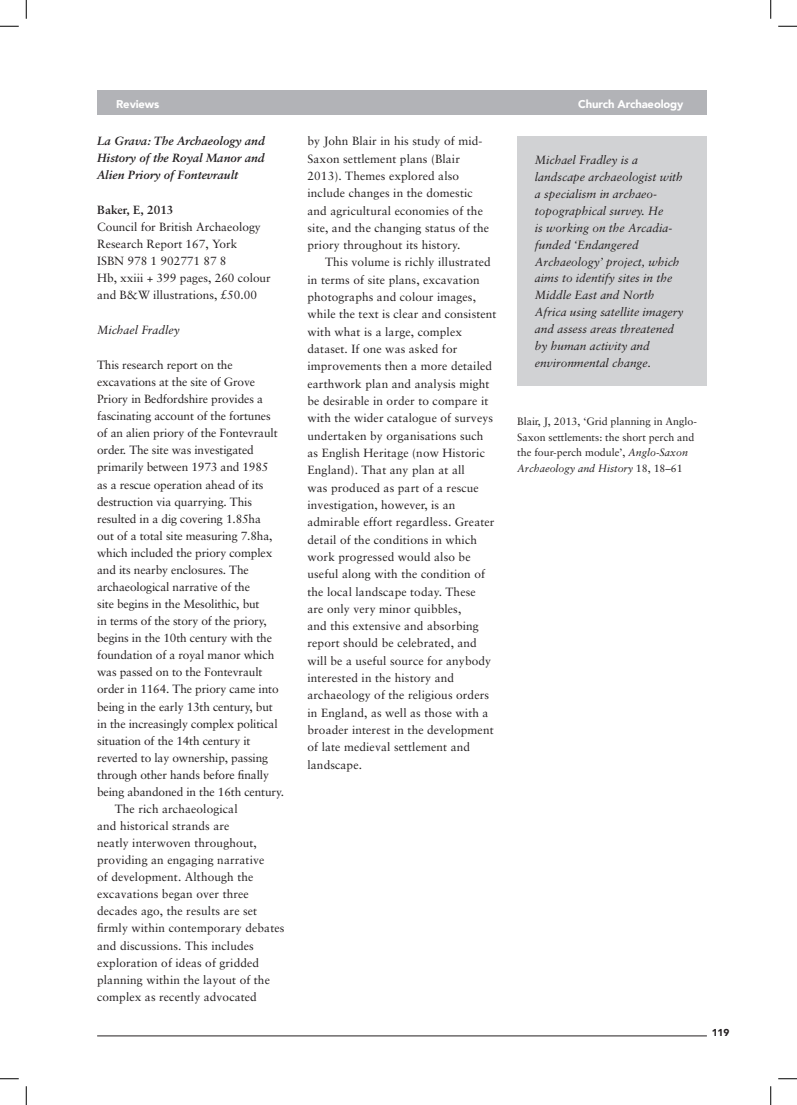
<style>
.page{position:relative;width:797px;height:1105px;background:#fff}
.page>*{position:absolute;margin:0;border:0;box-sizing:border-box;transform-origin:0 0}
.t1{font:11.88px/17.4px "Sabon";letter-spacing:.01em;color:#231f20}
.t2{font:11.88px "Sabon";letter-spacing:-.01em;color:#231f20}
.t3{font:italic 11.88px/16.9px "Sabon";color:#231f20}
.t4{font:italic 700 11.88px/17.1px "Sabon";color:#231f20;text-align:justify}
.t5{font:700 11.88px "Sabon";color:#231f20}
.t6{font:900 11.25px "Avenir";letter-spacing:-.01em;color:#fff}
.t7{font:10.62px/15.6px "Sabon";color:#231f20}
.t8{font:900 10px "Avenir";color:#231f20}
.s1{font-style:italic}
</style>
<div class="page">
<hr style="left:97px;top:1035px;width:610px;height:1px;background:#231f20">
<div style="left:97px;top:90px;width:610px;height:25px;background:#b2b3b7"></div>
<div style="left:518px;top:136px;width:189px;height:249px;background:#d1d2d4"></div>
<svg style="left:0;top:25px;width:19px;height:2px"></svg>
<svg style="left:778px;top:25px;width:19px;height:2px"></svg>
<svg style="left:0;top:1078px;width:19px;height:1px"></svg>
<svg style="left:778px;top:1078px;width:19px;height:1px"></svg>
<svg style="left:25px;top:0;width:2px;height:19px"></svg>
<svg style="left:25px;top:1086px;width:2px;height:19px"></svg>
<svg style="left:770px;top:0;width:1px;height:19px"></svg>
<svg style="left:770px;top:1086px;width:1px;height:19px"></svg>
<p class="t6" style="left:116px;top:97px;width:45px">Reviews</p>
<p class="t6" style="left:578px;top:97px;width:107px">Church Archaeology</p>
<p class="t4" style="left:97px;top:132px;width:169px">La Grava: The Archaeology and History of the Royal Manor and Alien Priory of Fontevrault</p>
<p class="t5" style="left:97px;top:203px;width:78px">Baker, E, 2013</p>
<p class="t1" style="left:97px;top:218px;width:175px">Council for British Archaeology<br>Research Report 167, York<br>ISBN 978 1 902771 87 8<br>Hb, xxiii + 399 pages, 260 colour and B&amp;W illustrations, £50.00</p>
<p class="t3" style="left:97px;top:322px;width:84px">Michael Fradley</p>
<p class="t2" style="left:97px;top:358px;width:137px">This research report on the</p>
<p class="t2" style="left:97px;top:375px;width:159px">excavations at the site of Grove</p>
<p class="t2" style="left:97px;top:392px;width:167px">Priory in Bedfordshire provides a</p>
<p class="t2" style="left:97px;top:409px;width:175px">fascinating account of the fortunes</p>
<p class="t2" style="left:97px;top:426px;width:182px">of an alien priory of the Fontevrault</p>
<p class="t2" style="left:97px;top:443px;width:158px">order. The site was investigated</p>
<p class="t2" style="left:97px;top:460px;width:173px">primarily between 1973 and 1985</p>
<p class="t2" style="left:97px;top:477px;width:168px">as a rescue operation ahead of its</p>
<p class="t2" style="left:97px;top:494px;width:156px">destruction via quarrying. This</p>
<p class="t2" style="left:97px;top:511px;width:165px">resulted in a dig covering 1.85ha</p>
<p class="t2" style="left:97px;top:529px;width:177px">out of a total site measuring 7.8ha,</p>
<p class="t2" style="left:97px;top:546px;width:177px">which included the priory complex</p>
<p class="t2" style="left:97px;top:563px;width:153px">and its nearby enclosures. The</p>
<p class="t2" style="left:97px;top:580px;width:154px">archaeological narrative of the</p>
<p class="t2" style="left:97px;top:597px;width:164px">site begins in the Mesolithic, but</p>
<p class="t2" style="left:97px;top:614px;width:171px">in terms of the story of the priory,</p>
<p class="t2" style="left:97px;top:631px;width:176px">begins in the 10th century with the</p>
<p class="t2" style="left:97px;top:648px;width:179px">foundation of a royal manor which</p>
<p class="t2" style="left:97px;top:665px;width:167px">was passed on to the Fontevrault</p>
<p class="t2" style="left:97px;top:682px;width:183px">order in 1164. The priory came into</p>
<p class="t2" style="left:97px;top:699px;width:177px">being in the early 13th century, but</p>
<p class="t2" style="left:97px;top:716px;width:182px">in the increasingly complex political</p>
<p class="t2" style="left:97px;top:733px;width:155px">situation of the 14th century it</p>
<p class="t2" style="left:97px;top:750px;width:172px">reverted to lay ownership, passing</p>
<p class="t2" style="left:97px;top:768px;width:173px">through other hands before finally</p>
<p class="t2" style="left:97px;top:785px;width:188px">being abandoned in the 16th century.</p>
<p class="t1" style="left:115px;top:800px;width:124px">The rich archaeological</p>
<p class="t1" style="left:97px;top:817px;width:134px">and historical strands are</p>
<p class="t1" style="left:97px;top:834px;width:161px">neatly interwoven throughout,</p>
<p class="t1" style="left:97px;top:851px;width:169px">providing an engaging narrative</p>
<p class="t1" style="left:97px;top:868px;width:158px">of development. Although the</p>
<p class="t1" style="left:97px;top:885px;width:153px">excavations began over three</p>
<p class="t1" style="left:97px;top:902px;width:162px">decades ago, the results are set</p>
<p class="t1" style="left:97px;top:919px;width:189px">firmly within contemporary debates</p>
<p class="t1" style="left:97px;top:937px;width:158px">and discussions. This includes</p>
<p class="t1" style="left:97px;top:954px;width:163px">exploration of ideas of gridded</p>
<p class="t1" style="left:97px;top:971px;width:174px">planning within the layout of the</p>
<p class="t1" style="left:97px;top:988px;width:161px">complex as recently advocated</p>
<p class="t1" style="left:307px;top:132px;width:183px">by John Blair in his study of mid-<br>Saxon settlement plans (Blair<br>2013). Themes explored also include changes in the domestic and agricultural economies of the site, and the changing status of the priory throughout its history.</p>
<p class="t1" style="left:307px;top:254px;width:190px;text-indent:18px">This volume is richly illustrated in terms of site plans, excavation photographs and colour images, while the text is clear and consistent with what is a large, complex dataset. If one was asked for improvements then a more detailed earthwork plan and analysis might be desirable in order to compare it with the wider catalogue of surveys undertaken by organisations such as English Heritage (now Historic<br>England). That any plan at all<br>was produced as part of a rescue investigation, however, is an admirable effort regardless. Greater detail of the conditions in which work progressed would also be useful along with the condition of the local landscape today. These<br>are only very minor quibbles,<br>and this extensive and absorbing report should be celebrated, and will be a useful source for anybody interested in the history and archaeology of the religious orders in England, as well as those with a broader interest in the development of late medieval settlement and landscape.</p>
<p class="t3" style="left:535px;top:152px;width:150px">Michael Fradley is a landscape archaeologist with a specialism in archaeo&shy;topographical survey. He<br>is working on the Arcadia&shy;funded ‘Endangered<br>Archaeology’ project, which aims to identify sites in the<br>Middle East and North<br>Africa using satellite imagery and assess areas threatened by human activity and environmental change.</p>
<p class="t7" style="left:517px;top:413px;width:181px">Blair, J, 2013, ‘Grid planning in Anglo-Saxon settlements: the short perch and the four-perch module’, <span class="s1">Anglo-Saxon Archaeology and History</span> 18, 18–61</p>
<p class="t8" style="left:711px;top:1026px;width:19px">119</p>
</div>
